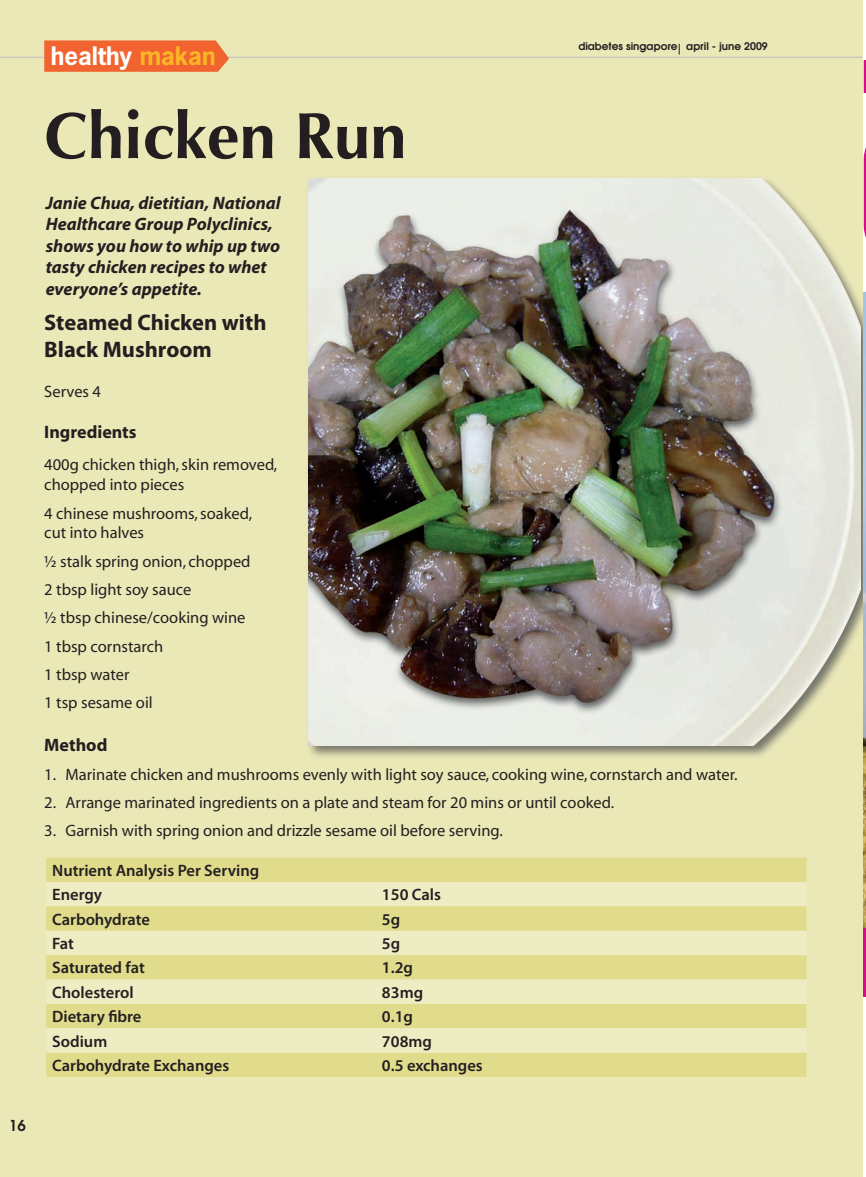
<style>
.page{position:relative;width:866px;height:1177px;background:#fff}
.page>*{position:absolute;margin:0;border:0;box-sizing:border-box;transform-origin:0 0}
.body_text{font:700 65.25px "Optima";color:#231f20}
.t1{font:700 24px "News Gothic";color:#fff}
.body_text-2{font:700 22.5px/27px "Myriad";color:#231f20}
.body_text-3{font:italic 700 18px/21.6px "Myriad Pro";color:#231f20}
.body_text-4{font:700 18px "Myriad";color:#231f20}
.body_text-5{font:16.5px/19.8px "Myriad";color:#231f20}
.body_text-6{font:600 16.5px "Myriad Pro";color:#231f20}
.t2{font:600 15px "Avant Garde";color:#231f20}
.t3{font:600 10.5px "Avant Garde";color:#231f20}
.s1{color:#fab625}
</style>
<div class="page">
<div style="left:0;top:0;width:863px;height:1177px;background:#ebe8b8"></div>
<hr style="left:0;top:57px;width:862px;height:1px;background:#bcbdc0">
<svg style="left:44px;top:40px;width:185px;height:32px;background:#f16b36"></svg>
<div style="left:305px;top:175px;width:561px;height:586px;background:#4e4f50;opacity:.75"></div>
<img style="left:308px;top:178px;width:553px;height:567px">
<div style="left:46px;top:857px;width:760px;height:220px;background:#e1db8c"></div>
<svg style="left:46px;top:882px;width:760px;height:170px;fill:#eeecc3"></svg>
<svg style="left:46px;top:906px;width:760px;height:25px;background:#e1db8d"></svg>
<img style="left:864px;top:292px;width:2px;height:636px">
<svg style="left:864px;top:60px;width:2px;height:199px"></svg>
<hr style="left:864px;top:928px;width:2px;height:69px;background:#d50d8c">
<p class="t2" style="left:9px;top:1116px;width:18px">16</p>
<p class="t1" style="left:51px;top:40px;width:166px">healthy <span class="s1">makan</span></p>
<p class="body_text" style="left:44px;top:98px;width:364px">Chicken Run</p>
<p class="body_text-3" style="left:46px;top:191px;width:236px">Janie Chua, dietitian, National<br>Healthcare Group Polyclinics, shows you how to whip up two tasty chicken recipes to whet everyone’s appetite.</p>
<p class="t3" style="left:578px;top:40px;width:191px">diabetes singapore april - june 2009</p>
<p class="body_text-2" style="left:44px;top:310px;width:224px">Steamed Chicken with<br>Black Mushroom</p>
<p class="body_text-5" style="left:44px;top:382px;width:58px">Serves 4</p>
<p class="body_text-4" style="left:44px;top:423px;width:94px">Ingredients</p>
<p class="body_text-5" style="left:44px;top:456px;width:234px">400g chicken thigh, skin removed, chopped into pieces</p>
<p class="body_text-5" style="left:44px;top:504px;width:209px">4 chinese mushrooms, soaked, cut into halves</p>
<p class="body_text-5" style="left:44px;top:552px;width:208px">½ stalk spring onion, chopped</p>
<p class="body_text-5" style="left:44px;top:580px;width:149px">2 tbsp light soy sauce</p>
<p class="body_text-5" style="left:44px;top:609px;width:203px">½ tbsp chinese/cooking wine</p>
<p class="body_text-5" style="left:44px;top:637px;width:120px">1 tbsp cornstarch</p>
<p class="body_text-5" style="left:44px;top:665px;width:87px">1 tbsp water</p>
<p class="body_text-5" style="left:44px;top:693px;width:110px">1 tsp sesame oil</p>
<p class="body_text-4" style="left:44px;top:736px;width:65px">Method</p>
<p class="body_text-5" style="left:66px;top:765px;width:673px">Marinate chicken and mushrooms evenly with light soy sauce, cooking wine, cornstarch and water.</p>
<p class="body_text-5" style="left:66px;top:793px;width:550px">Arrange marinated ingredients on a plate and steam for 20 mins or until cooked.</p>
<p class="body_text-5" style="left:66px;top:822px;width:439px">Garnish with spring onion and drizzle sesame oil before serving.</p>
<p class="body_text-5" style="left:44px;top:761px;width:13px;line-height:28.3px;text-align:justify">1.<br>2.<br>3.</p>
<p class="body_text-6" style="left:52px;top:860px;width:208px">Nutrient Analysis Per Serving</p>
<p class="body_text-6" style="left:52px;top:884px;width:51px">Energy</p>
<p class="body_text-6" style="left:382px;top:884px;width:61px">150 Cals</p>
<p class="body_text-6" style="left:52px;top:909px;width:99px">Carbohydrate</p>
<p class="body_text-6" style="left:382px;top:909px;width:20px">5g</p>
<p class="body_text-6" style="left:52px;top:933px;width:23px">Fat</p>
<p class="body_text-6" style="left:382px;top:933px;width:20px">5g</p>
<p class="body_text-6" style="left:52px;top:957px;width:94px">Saturated fat</p>
<p class="body_text-6" style="left:382px;top:957px;width:33px">1.2g</p>
<p class="body_text-6" style="left:52px;top:982px;width:83px">Cholesterol</p>
<p class="body_text-6" style="left:382px;top:982px;width:43px">83mg</p>
<p class="body_text-6" style="left:52px;top:1006px;width:91px">Dietary fibre</p>
<p class="body_text-6" style="left:382px;top:1006px;width:33px">0.1g</p>
<p class="body_text-6" style="left:52px;top:1030px;width:57px">Sodium</p>
<p class="body_text-6" style="left:382px;top:1030px;width:51px">708mg</p>
<p class="body_text-6" style="left:52px;top:1055px;width:179px">Carbohydrate Exchanges</p>
<p class="body_text-6" style="left:382px;top:1055px;width:102px">0.5 exchanges</p>
</div>
